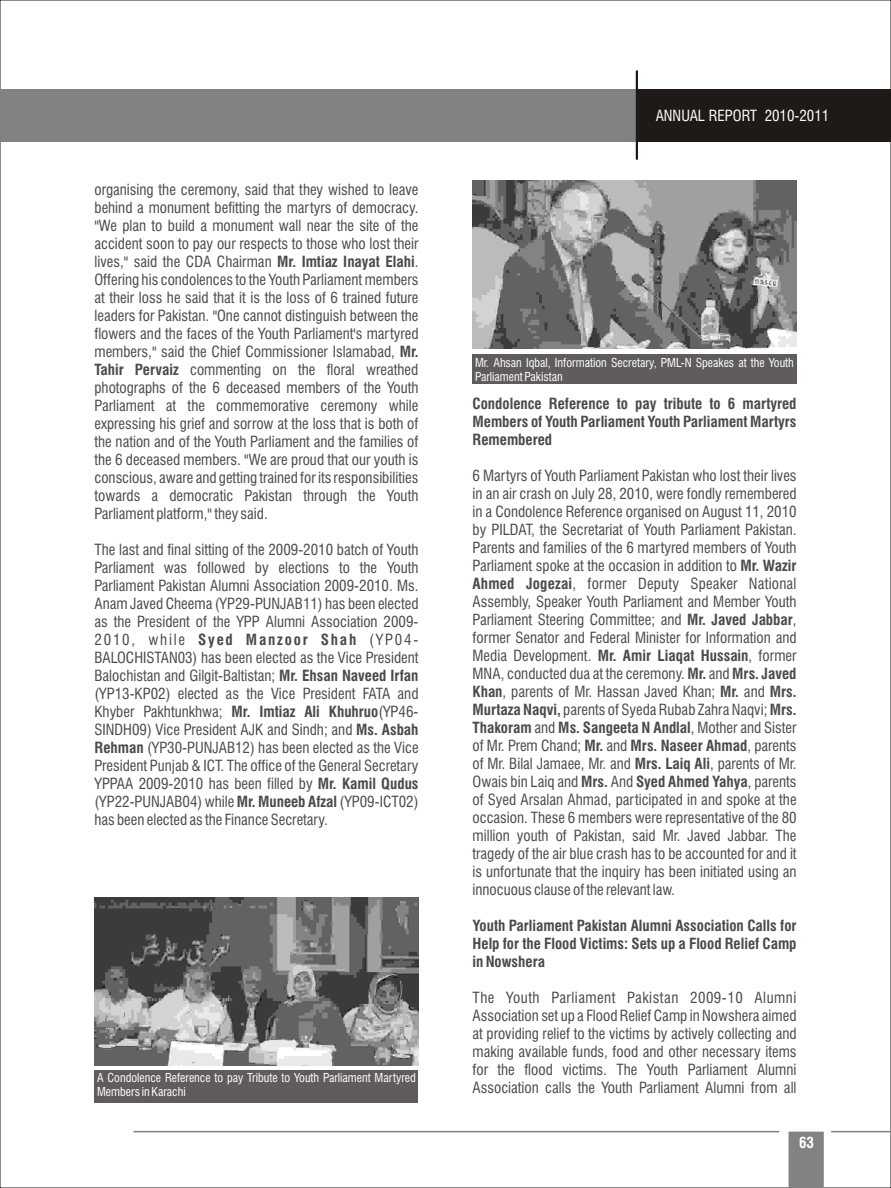
<style>
.page{position:relative;width:891px;height:1188px;background:#fff}
.page>*{position:absolute;margin:0;border:0;box-sizing:border-box;transform-origin:0 0}
.t1{font:15px/18px "Swis 721 Cn BT";color:#4d4a47;text-align:justify}
.t2{font:700 15px/18px "Swis 721 Cn BT";color:#4d4a47;text-align:justify}
.t3{font:15px "Swis 721 Cn BT";color:#fff}
.t4{font:700 15px "Swis 721 Cn BT";color:#fff}
.t5{font:12px/14.4px "Swis 721 Cn BT";color:#fff}
.s1{font-weight:700}
</style>
<div class="page">
<div style="left:473px;top:354px;width:324px;height:30px;background:#615c5c"></div>
<img style="left:472px;top:181px;width:324px;height:168px">
<div style="left:94px;top:1070px;width:324px;height:33px;background:#615c5c"></div>
<img style="left:94px;top:897px;width:324px;height:168px">
<div style="left:0;top:89px;width:637px;height:52px;background:#828282"></div>
<div style="left:637px;top:89px;width:254px;height:52px;background:#1f1a17"></div>
<hr style="left:636px;top:71px;width:2px;height:88px;background:#1f1a17">
<div style="left:789px;top:1132px;width:35px;height:56px;background:#828282"></div>
<hr style="left:134px;top:1131px;width:645px;height:1px;background:#828282">
<hr style="left:832px;top:1131px;width:59px;height:1px;background:#828282">
<p class="t1" style="left:94px;top:182px;width:326px">organising the ceremony, said that they wished to leave behind a monument befitting the martyrs of democracy. "We plan to build a monument wall near the site of the accident soon to pay our respects to those who lost their lives," said the CDA Chairman <span class="s1">Mr. Imtiaz Inayat Elahi</span>.<br>Offering his condolences to the Youth Parliament members at their loss he said that it is the loss of 6 trained future leaders for Pakistan. "One cannot distinguish between the flowers and the faces of the Youth Parliament's martyred members," said the Chief Commissioner Islamabad, <span class="s1">Mr.<br>Tahir Pervaiz</span> commenting on the floral wreathed photographs of the 6 deceased members of the Youth Parliament at the commemorative ceremony while expressing his grief and sorrow at the loss that is both of the nation and of the Youth Parliament and the families of the 6 deceased members. "We are proud that our youth is conscious, aware and getting trained for its responsibilities towards a democratic Pakistan through the Youth Parliament platform," they said.</p>
<p class="t1" style="left:94px;top:542px;width:326px">The last and final sitting of the 2009-2010 batch of Youth Parliament was followed by elections to the Youth Parliament Pakistan Alumni Association 2009-2010. Ms.<br>Anam Javed Cheema (YP29-PUNJAB11) has been elected as the President of the YPP Alumni Association 2009- 2010, while <span class="s1">Syed Manzoor Shah</span> (YP04- BALOCHISTAN03) has been elected as the Vice President Balochistan and Gilgit-Baltistan; <span class="s1">Mr. Ehsan Naveed Irfan </span>(YP13-KP02) elected as the Vice President FATA and Khyber Pakhtunkhwa; <span class="s1">Mr. Imtiaz Ali Khuhruo</span>(YP46- SINDH09) Vice President AJK and Sindh; and <span class="s1">Ms. Asbah Rehman</span> (YP30-PUNJAB12) has been elected as the Vice President Punjab &amp; ICT. The office of the General Secretary YPPAA 2009-2010 has been filled by <span class="s1">Mr. Kamil Qudus </span>(YP22-PUNJAB04) while <span class="s1">Mr. Muneeb Afzal</span> (YP09-ICT02) has been elected as the Finance Secretary.</p>
<p class="t5" style="left:97px;top:1071px;width:320px">A Condolence Reference to pay Tribute to Youth Parliament Martyred<br>Members in Karachi</p>
<p class="t3" style="left:656px;top:110px;width:175px">ANNUAL REPORT 2010-2011</p>
<p class="t5" style="left:475px;top:356px;width:320px">Mr. Ahsan Iqbal, Information Secretary, PML-N Speakes at the Youth<br>Parliament Pakistan</p>
<p class="t2" style="left:473px;top:396px;width:326px">Condolence Reference to pay tribute to 6 martyred Members of Youth Parliament Youth Parliament Martyrs Remembered</p>
<p class="t1" style="left:473px;top:468px;width:326px">6 Martyrs of Youth Parliament Pakistan who lost their lives in an air crash on July 28, 2010, were fondly remembered in a Condolence Reference organised on August 11, 2010 by PILDAT, the Secretariat of Youth Parliament Pakistan.<br>Parents and families of the 6 martyred members of Youth Parliament spoke at the occasion in addition to <span class="s1">Mr. Wazir Ahmed Jogezai</span>, former Deputy Speaker National Assembly, Speaker Youth Parliament and Member Youth Parliament Steering Committee; and <span class="s1">Mr. Javed Jabbar</span>, former Senator and Federal Minister for Information and Media Development. <span class="s1">Mr. Amir Liaqat Hussain</span>, former MNA, conducted dua at the ceremony. <span class="s1">Mr.</span> and <span class="s1">Mrs. Javed Khan</span>, parents of Mr. Hassan Javed Khan; <span class="s1">Mr.</span> and <span class="s1">Mrs.<br>Murtaza Naqvi,</span> parents of Syeda Rubab Zahra Naqvi; <span class="s1">Mrs.<br>Thakoram</span> and <span class="s1">Ms. Sangeeta N Andlal</span>, Mother and Sister of Mr. Prem Chand; <span class="s1">Mr.</span> and <span class="s1">Mrs. Naseer Ahmad</span>, parents of Mr. Bilal Jamaee, Mr. and <span class="s1">Mrs. Laiq Ali</span>, parents of Mr.<br>Owais bin Laiq and <span class="s1">Mrs.</span> And <span class="s1">Syed Ahmed Yahya</span>, parents of Syed Arsalan Ahmad, participated in and spoke at the occasion. These 6 members were representative of the 80 million youth of Pakistan, said Mr. Javed Jabbar. The tragedy of the air blue crash has to be accounted for and it is unfortunate that the inquiry has been initiated using an innocuous clause of the relevant law.</p>
<p class="t2" style="left:473px;top:918px;width:326px">Youth Parliament Pakistan Alumni Association Calls for Help for the Flood Victims: Sets up a Flood Relief Camp in Nowshera</p>
<p class="t1" style="left:473px;top:990px;width:326px">The Youth Parliament Pakistan 2009-10 Alumni Association set up a Flood Relief Camp in Nowshera aimed at providing relief to the victims by actively collecting and making available funds, food and other necessary items for the flood victims. The Youth Parliament Alumni Association calls the Youth Parliament Alumni from all</p>
<p class="t4" style="left:799px;top:1137px;width:16px">63</p>
</div>
